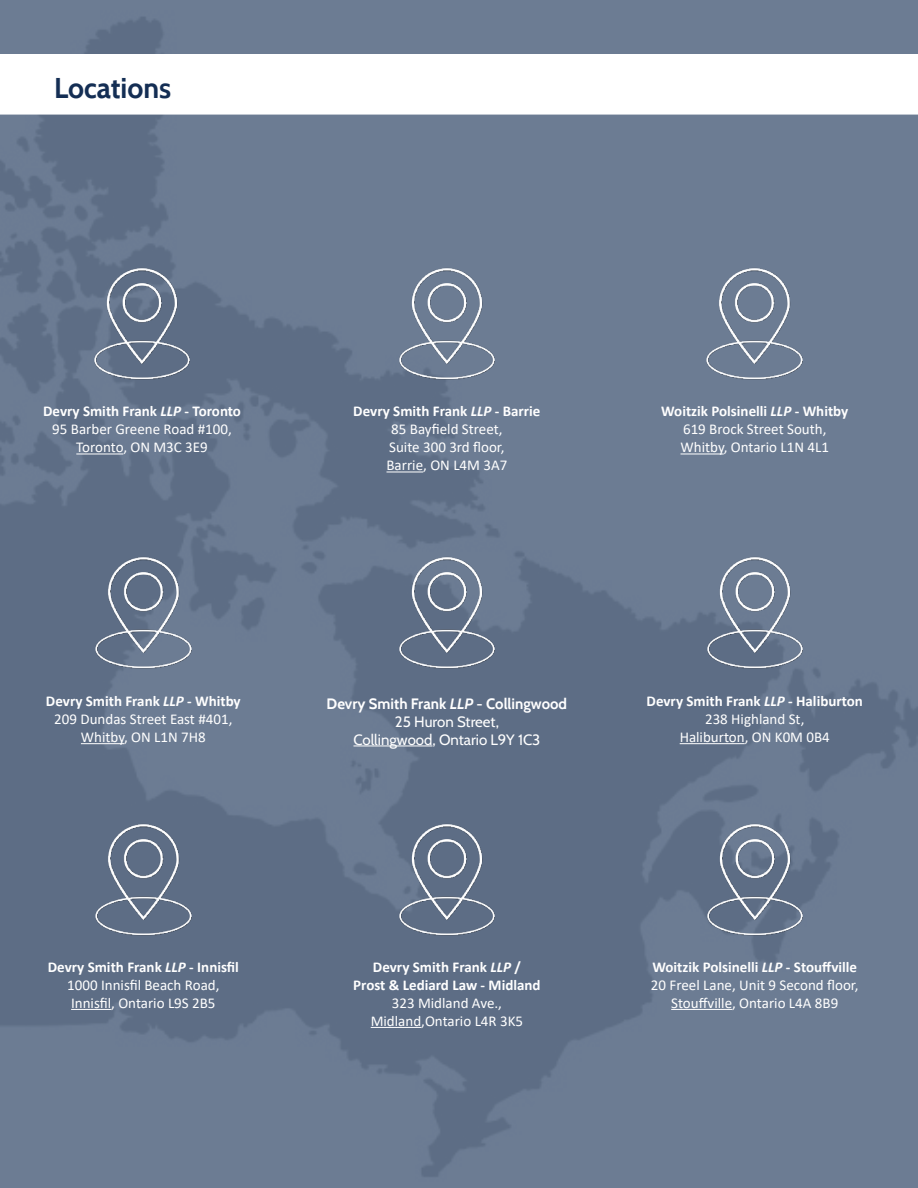
<style>
.page{position:relative;width:918px;height:1188px;background:#fff}
.page>*{position:absolute;margin:0;border:0;box-sizing:border-box;transform-origin:0 0}
.t1{font:700 28.5px "Cabin";color:#142e54}
.t2{font:15px/18px "Calibri";color:#fff;text-align:center}
.t3{font:15px/18px "Cabin";color:#fff;text-align:center}
.t4{font:700 15px/18px "Calibri";color:#fff;text-align:center}
.s1{font-weight:700}
.s2{font-weight:700;font-style:italic}
.s3{font-style:italic}
</style>
<div class="page">
<div style="left:0;top:0;width:918px;height:1188px;background:linear-gradient(to right,#63738a,#6b7b92)"></div>
<div style="left:2px;top:55px;width:915px;height:58px;background:#fff"></div>
<div style="left:0;top:54px;width:918px;height:61px;border:3px solid #fff"></div>
<hr style="left:76px;top:453px;width:47px;height:1px;background:#fff">
<img style="left:86px;top:268px;width:112px;height:111px">
<hr style="left:386px;top:471px;width:37px;height:1px;background:#fff">
<img style="left:391px;top:268px;width:111px;height:111px">
<hr style="left:681px;top:453px;width:43px;height:1px;background:#fff">
<img style="left:699px;top:268px;width:111px;height:111px">
<hr style="left:81px;top:743px;width:43px;height:1px;background:#fff">
<img style="left:88px;top:557px;width:111px;height:111px">
<hr style="left:353px;top:746px;width:80px;height:1px;background:#fff">
<img style="left:391px;top:557px;width:112px;height:111px">
<hr style="left:680px;top:743px;width:65px;height:1px;background:#fff">
<img style="left:699px;top:557px;width:111px;height:111px">
<hr style="left:371px;top:1027px;width:50px;height:1px;background:#fff">
<img style="left:391px;top:824px;width:112px;height:111px">
<hr style="left:71px;top:1009px;width:40px;height:1px;background:#fff">
<img style="left:88px;top:824px;width:111px;height:111px">
<hr style="left:671px;top:1009px;width:61px;height:1px;background:#fff">
<img style="left:699px;top:824px;width:111px;height:111px">
<h1 class="t1" style="left:54px;top:77px;width:119px">Locations</h1>
<p class="t2" style="left:43px;top:402px;width:199px"><span class="s1">Devry Smith Frank</span> <span class="s2">LLP</span> <span class="s1">- Toronto<br></span>95 Barber Greene Road #100,<br>Toronto, ON M3C 3E9</p>
<p class="t2" style="left:353px;top:402px;width:189px"><span class="s1">Devry Smith Frank</span> <span class="s2">LLP</span> <span class="s1">- Barrie<br></span>85 Bayfield Street,<br>Suite 300 3rd floor,<br>Barrie, ON L4M 3A7</p>
<p class="t2" style="left:661px;top:402px;width:189px"><span class="s1">Woitzik Polsinelli</span> <span class="s2">LLP</span> <span class="s1">- Whitby<br></span>619 Brock Street South,<br>Whitby, Ontario L1N 4L1</p>
<p class="t2" style="left:46px;top:692px;width:196px"><span class="s1">Devry Smith Frank</span> <span class="s2">LLP</span> <span class="s1">- Whitby<br></span>209 Dundas Street East #401,<br>Whitby, ON L1N 7H8</p>
<p class="t3" style="left:327px;top:696px;width:242px"><span class="s1">Devry Smith Frank</span> <span class="s3">LLP</span> <span class="s1">- Collingwood<br></span>25 Huron Street,<br>Collingwood, Ontario L9Y 1C3</p>
<p class="t2" style="left:647px;top:692px;width:218px"><span class="s1">Devry Smith Frank</span> <span class="s2">LLP</span> <span class="s1">- Haliburton<br></span>238 Highland St,<br>Haliburton, ON K0M 0B4</p>
<p class="t4" style="left:353px;top:958px;width:189px">Devry Smith Frank <span class="s3">LLP</span> /<br>Prost &amp; Lediard Law - Midland</p>
<p class="t2" style="left:371px;top:993px;width:154px">323 Midland Ave.,<br>Midland,Ontario L4R 3K5</p>
<p class="t2" style="left:48px;top:957px;width:193px"><span class="s1">Devry Smith Frank</span> <span class="s2">LLP</span> <span class="s1">- Innisfil<br></span>1000 Innisfil Beach Road,<br>Innisfil, Ontario L9S 2B5</p>
<p class="t2" style="left:651px;top:957px;width:209px"><span class="s1">Woitzik Polsinelli</span> <span class="s2">LLP</span> <span class="s1">- Stouffville<br></span>20 Freel Lane, Unit 9 Second floor,<br>Stouffville, Ontario L4A 8B9</p>
</div>
